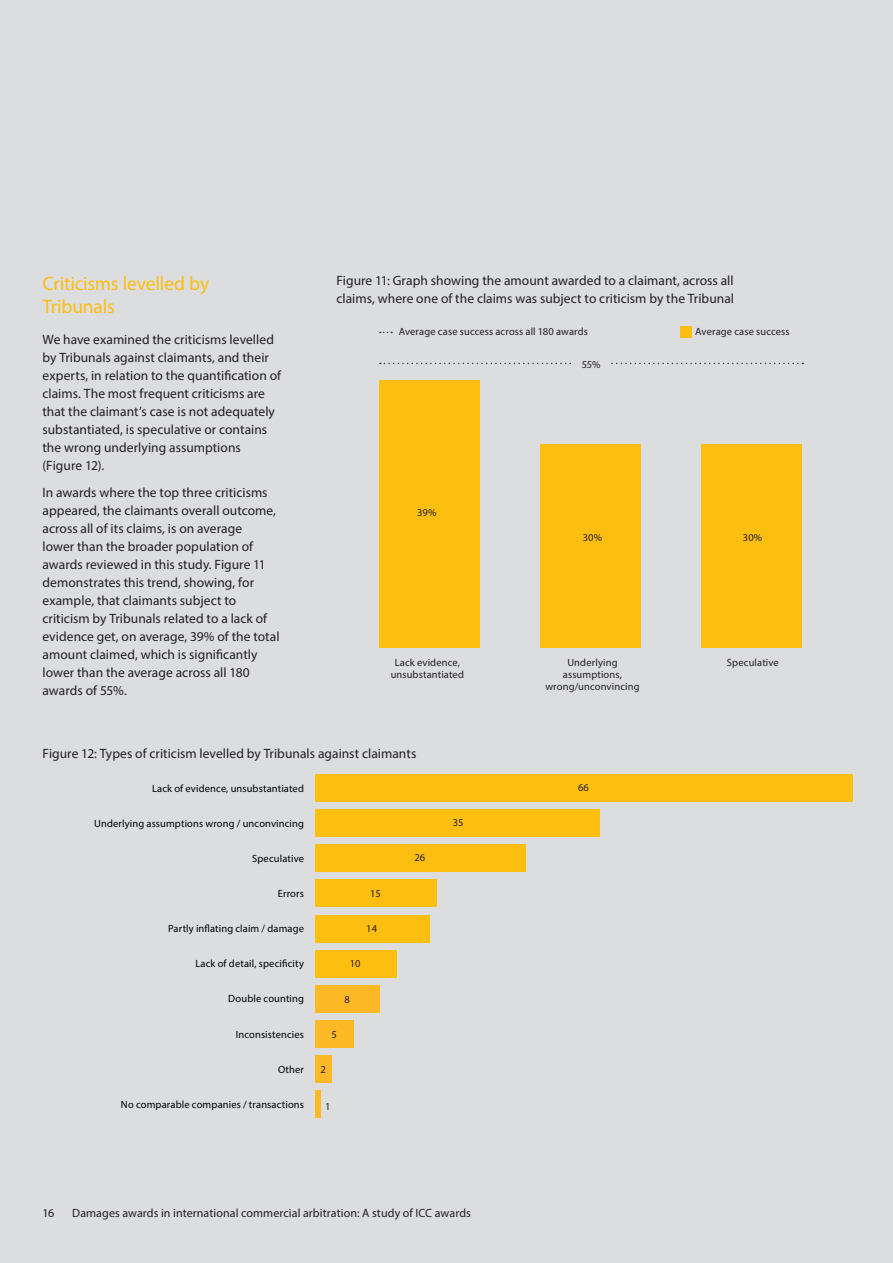
<style>
.page{position:relative;width:893px;height:1263px;background:#dcdddf}
.page>*{position:absolute;margin:0;border:0;box-sizing:border-box;transform-origin:0 0}
.t1{font:19.5px/22.5px "Myriad Pro";letter-spacing:-.01em;color:#fdbe12}
.t2{font:13.5px/18px "Myriad Pro";color:#231f20}
.t3{font:12px "Myriad Pro";letter-spacing:.005em;color:#231f20}
.t4{font:10.5px "Myriad Pro";letter-spacing:.01em;color:#000}
.t5{font:10.5px/12px "Myriad Pro";letter-spacing:.01em;color:#231f20;text-align:center}
</style>
<div class="page">
<div style="left:680px;top:326px;width:11px;height:12px;background:#fdbe12"></div>
<div style="left:315px;top:774px;width:538px;height:28px;background:#fdbe12"></div>
<div style="left:315px;top:809px;width:285px;height:28px;background:#fdbe12"></div>
<div style="left:315px;top:845px;width:210px;height:27px;background:#fdbe12"></div>
<div style="left:315px;top:880px;width:122px;height:27px;background:#fdbe12"></div>
<div style="left:315px;top:915px;width:114px;height:27px;background:#fdbe12"></div>
<div style="left:315px;top:950px;width:81px;height:27px;background:#fdbe12"></div>
<div style="left:315px;top:985px;width:65px;height:27px;background:#fcb825"></div>
<div style="left:315px;top:1020px;width:38px;height:27px;background:#fcb825"></div>
<div style="left:315px;top:1055px;width:17px;height:28px;background:#fcb825"></div>
<div style="left:315px;top:1090px;width:6px;height:28px;background:#fcb825"></div>
<svg style="left:380px;top:363px;width:423px;height:1px"></svg>
<div style="left:574px;top:355px;width:34px;height:19px;background:#dcdddf"></div>
<div style="left:380px;top:380px;width:100px;height:268px;background:#fdbe12"></div>
<div style="left:541px;top:444px;width:100px;height:204px;background:#fdbe12"></div>
<div style="left:702px;top:444px;width:100px;height:204px;background:#fdbe12"></div>
<h1 class="t1" style="left:43px;top:272px;width:168px">Criticisms levelled by<br>Tribunals</h1>
<p class="t2" style="left:43px;top:330px;width:240px">We have examined the criticisms levelled by Tribunals against claimants, and their experts, in relation to the quantification of claims. The most frequent criticisms are that the claimant’s case is not adequately substantiated, is speculative or contains the wrong underlying assumptions (Figure 12).</p>
<p class="t2" style="left:43px;top:483px;width:239px">In awards where the top three criticisms appeared, the claimants overall outcome, across all of its claims, is on average<br>lower than the broader population of awards reviewed in this study. Figure 11 demonstrates this trend, showing, for example, that claimants subject to criticism by Tribunals related to a lack of evidence get, on average, 39% of the total amount claimed, which is significantly lower than the average across all 180 awards of 55%.</p>
<p class="t2" style="left:336px;top:272px;width:399px">Figure 11: Graph showing the amount awarded to a claimant, across all claims, where one of the claims was subject to criticism by the Tribunal</p>
<p class="t5" style="left:399px;top:325px;width:191px">Average case success across all 180 awards</p>
<p class="t5" style="left:695px;top:325px;width:96px">Average case success</p>
<p class="t5" style="left:417px;top:507px;width:21px">39%</p>
<p class="t5" style="left:582px;top:359px;width:20px">55%</p>
<p class="t5" style="left:583px;top:532px;width:21px">30%</p>
<p class="t5" style="left:743px;top:532px;width:21px">30%</p>
<p class="t5" style="left:391px;top:656px;width:75px">Lack evidence, unsubstantiated</p>
<p class="t5" style="left:545px;top:656px;width:96px">Underlying assumptions, wrong/unconvincing</p>
<p class="t5" style="left:727px;top:656px;width:53px">Speculative</p>
<p class="t2" style="left:43px;top:744px;width:375px">Figure 12: Types of criticism levelled by Tribunals against claimants</p>
<p class="t4" style="left:152px;top:782px;width:153px">Lack of evidence, unsubstantiated</p>
<p class="t4" style="left:94px;top:817px;width:211px">Underlying assumptions wrong / unconvincing</p>
<p class="t4" style="left:252px;top:852px;width:53px">Speculative</p>
<p class="t4" style="left:278px;top:887px;width:28px">Errors</p>
<p class="t4" style="left:168px;top:922px;width:137px">Partly inflating claim / damage</p>
<p class="t4" style="left:195px;top:957px;width:110px">Lack of detail, specificity</p>
<p class="t4" style="left:228px;top:992px;width:77px">Double counting</p>
<p class="t4" style="left:236px;top:1027px;width:70px">Inconsistencies</p>
<p class="t4" style="left:278px;top:1063px;width:27px">Other</p>
<p class="t4" style="left:121px;top:1098px;width:185px">No comparable companies / transactions</p>
<p class="t5" style="left:370px;top:888px;width:12px">15</p>
<p class="t5" style="left:366px;top:922px;width:12px">14</p>
<p class="t5" style="left:350px;top:958px;width:12px">10</p>
<p class="t5" style="left:344px;top:993px;width:7px">8</p>
<p class="t5" style="left:331px;top:1028px;width:7px">5</p>
<p class="t5" style="left:321px;top:1063px;width:7px">2</p>
<p class="t5" style="left:325px;top:1100px;width:7px">1</p>
<p class="t5" style="left:414px;top:851px;width:12px">26</p>
<p class="t5" style="left:453px;top:816px;width:12px">35</p>
<p class="t3" style="left:43px;top:1205px;width:13px">16</p>
<p class="t3" style="left:72px;top:1205px;width:400px">Damages awards in international commercial arbitration: A study of ICC awards</p>
<p class="t5" style="left:578px;top:781px;width:12px">66</p>
</div>
